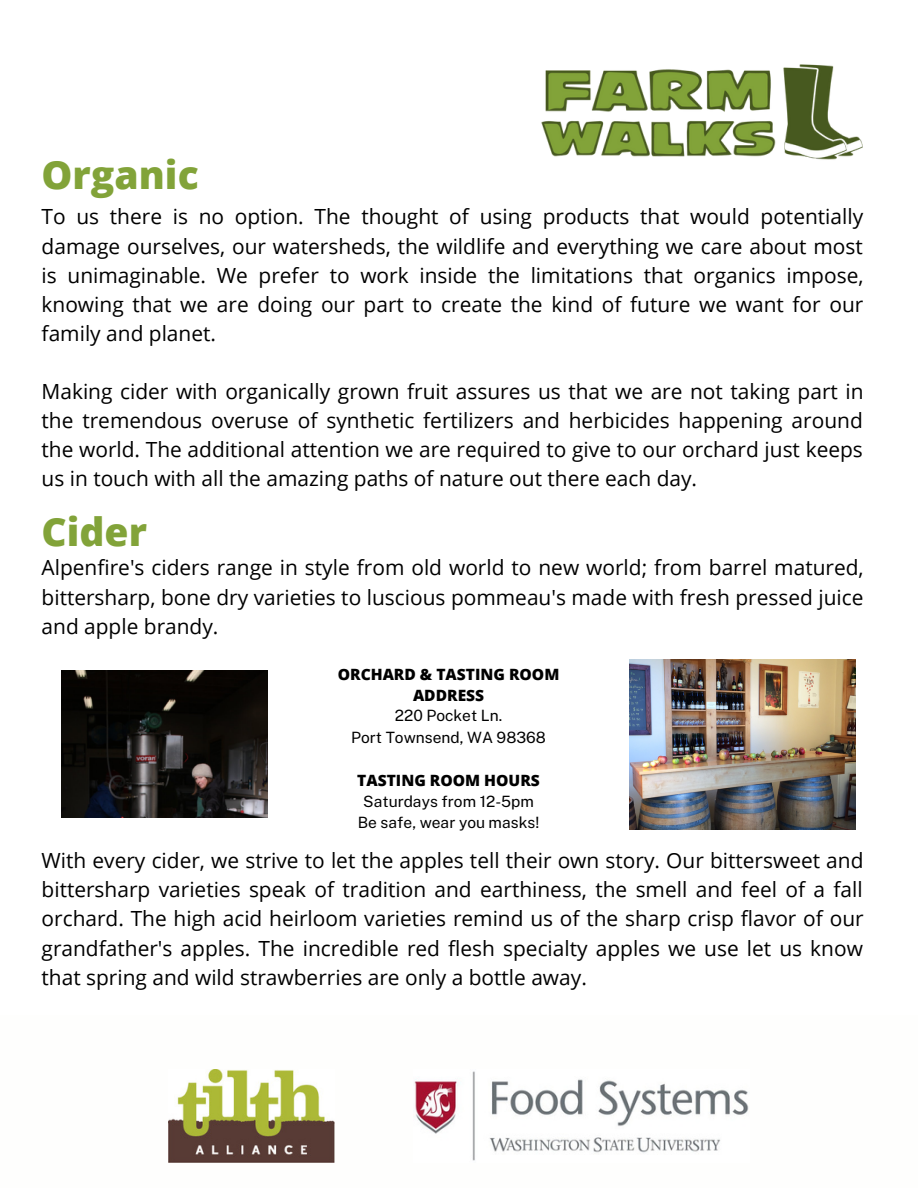
<style>
.page{position:relative;width:918px;height:1188px;background:#fff}
.page>*{position:absolute;margin:0;border:0;box-sizing:border-box;transform-origin:0 0}
.t1{font:800 39px "Open Sans";color:#82a339}
.t2{font:20.85px/29.1px "Open Sans";color:#000;text-align:justify}
.t3{font:15.6px/21.3px "Public Sans";color:#000;text-align:center}
.t4{font:800 15.6px/21.3px "Open Sans";color:#000;text-align:center}
</style>
<div class="page">
<img style="left:541px;top:64px;width:322px;height:96px">
<img style="left:168px;top:1070px;width:167px;height:92px">
<img style="left:414px;top:1071px;width:335px;height:90px">
<img style="left:62px;top:671px;width:206px;height:147px">
<img style="left:629px;top:660px;width:226px;height:169px">
<h1 class="t1" style="left:42px;top:147px;width:159px">Organic</h1>
<p class="t2" style="left:42px;top:202px;width:823px">To us there is no option. The thought of using products that would potentially damage ourselves, our watersheds, the wildlife and everything we care about most is unimaginable. We prefer to work inside the limitations that organics impose, knowing that we are doing our part to create the kind of future we want for our family and planet.</p>
<p class="t2" style="left:42px;top:377px;width:824px">Making cider with organically grown fruit assures us that we are not taking part in the tremendous overuse of synthetic fertilizers and herbicides happening around the world. The additional attention we are required to give to our orchard just keeps us in touch with all the amazing paths of nature out there each day.</p>
<h1 class="t1" style="left:42px;top:505px;width:107px">Cider</h1>
<p class="t2" style="left:42px;top:553px;width:824px">Alpenfire's ciders range in style from old world to new world; from barrel matured, bittersharp, bone dry varieties to luscious pommeau's made with fresh pressed juice and apple brandy.</p>
<p class="t4" style="left:338px;top:663px;width:223px">ORCHARD &amp; TASTING ROOM<br>ADDRESS</p>
<p class="t3" style="left:351px;top:705px;width:196px">220 Pocket Ln.<br>Port Townsend, WA 98368</p>
<p class="t4" style="left:357px;top:770px;width:184px">TASTING ROOM HOURS</p>
<p class="t3" style="left:358px;top:790px;width:183px">Saturdays from 12-5pm<br>Be safe, wear you masks!</p>
<p class="t2" style="left:42px;top:845px;width:824px">With every cider, we strive to let the apples tell their own story. Our bittersweet and bittersharp varieties speak of tradition and earthiness, the smell and feel of a fall orchard. The high acid heirloom varieties remind us of the sharp crisp flavor of our grandfather's apples. The incredible red flesh specialty apples we use let us know that spring and wild strawberries are only a bottle away.</p>
</div>
